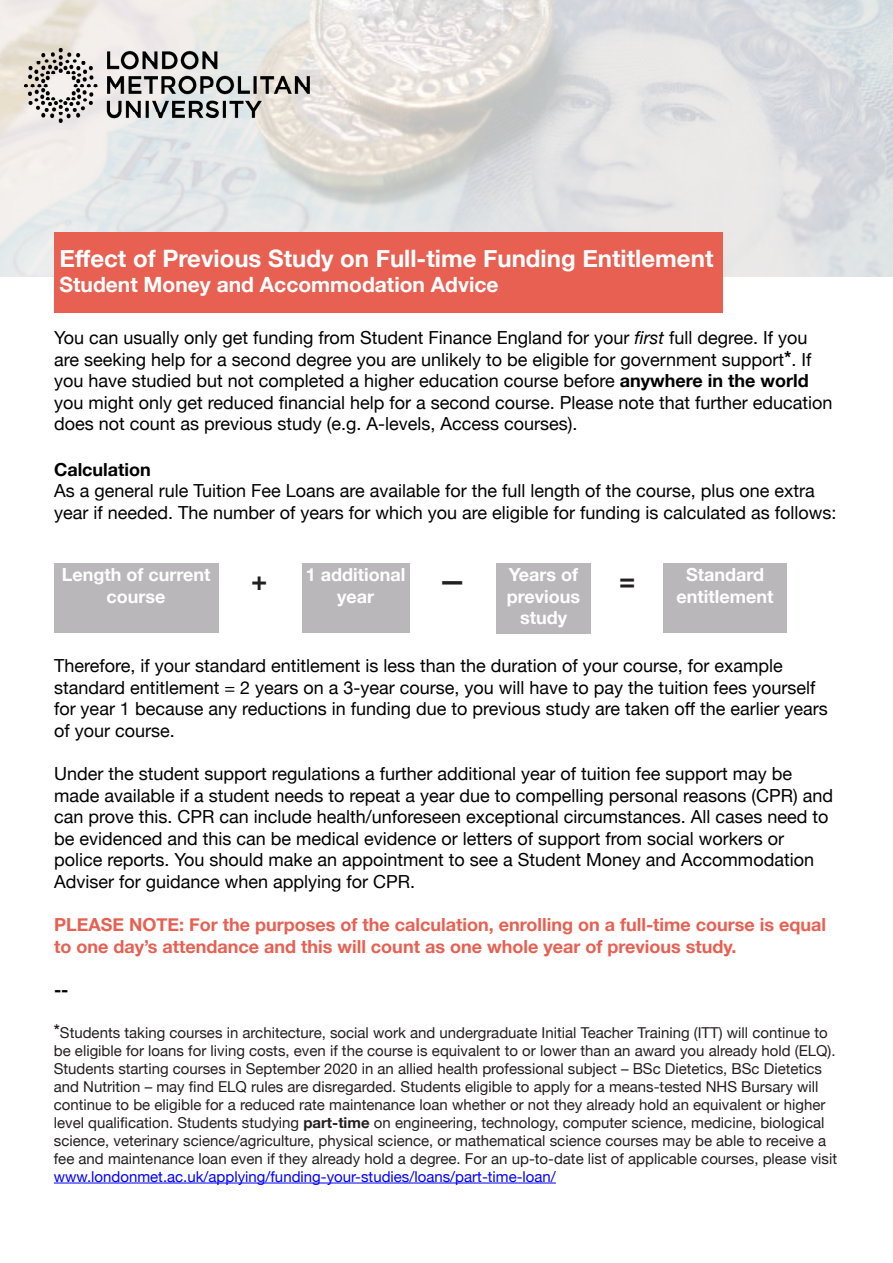
<style>
.page{position:relative;width:893px;height:1263px;background:#fff}
.page>*{position:absolute;margin:0;border:0;box-sizing:border-box;transform-origin:0 0}
.t1{font:700 27px "Helvetica Neue";color:#231f20}
.t2{font:700 24px "Helvetica Neue";color:#fff}
.t3{font:700 21px "Helvetica Neue";color:#fff}
.t4{font:18px/21.6px "Helvetica Neue";color:#000}
.t5{font:700 18px/21.6px "Helvetica Neue";color:#e76052}
.t6{font:700 18px/21.6px "Helvetica Neue";color:#fff;text-align:center}
.t7{font:700 18px "Helvetica Neue";color:#000}
.t8{font:15px/18px "Helvetica Neue";color:#231f20}
.t9{font:15px "Helvetica Neue";color:#00f}
.s1{font-style:italic}
.s2{font-weight:700}
</style>
<div class="page">
<img style="left:0;top:0;width:893px;height:276px">
<div style="left:54px;top:232px;width:669px;height:81px;background:#e76052"></div>
<img style="left:24px;top:49px;width:285px;height:73px">
<div style="left:54px;top:563px;width:164px;height:70px;background:#b9b7b9"></div>
<div style="left:302px;top:563px;width:108px;height:70px;background:#b9b7b9"></div>
<div style="left:496px;top:563px;width:95px;height:71px;background:#b9b7b9"></div>
<div style="left:663px;top:563px;width:124px;height:70px;background:#b9b7b9"></div>
<hr style="left:54px;top:1182px;width:502px;height:1px;background:#00f">
<p class="t2" style="left:60px;top:239px;width:655px">Effect of Previous Study on Full-time Funding Entitlement</p>
<p class="t3" style="left:60px;top:268px;width:441px">Student Money and Accommodation Advice</p>
<p class="t4" style="left:54px;top:328px;width:780px">You can usually only get funding from Student Finance England for your <span class="s1">first</span> full degree. If you are seeking help for a second degree you are unlikely to be eligible for government support<span class="s2">*</span>. If you have studied but not completed a higher education course before <span class="s2">anywhere in the world </span>you might only get reduced financial help for a second course. Please note that further education does not count as previous study (e.g. A-levels, Access courses).</p>
<p class="t7" style="left:54px;top:455px;width:98px">Calculation</p>
<p class="t4" style="left:54px;top:481px;width:784px">As a general rule Tuition Fee Loans are available for the full length of the course, plus one extra year if needed. The number of years for which you are eligible for funding is calculated as follows:</p>
<p class="t6" style="left:62px;top:564px;width:150px">Length of current course</p>
<p class="t1" style="left:251px;top:559px;width:18px">+</p>
<p class="t6" style="left:306px;top:564px;width:101px">1 additional year</p>
<p class="t6" style="left:507px;top:564px;width:75px">Years of previous study</p>
<p class="t1" style="left:619px;top:559px;width:18px">=</p>
<p class="t1" style="left:439px;top:559px;width:28px">—</p>
<p class="t6" style="left:686px;top:564px;width:80px">Standard</p>
<p class="t6" style="left:676px;top:586px;width:98px">entitlement</p>
<p class="t4" style="left:54px;top:656px;width:730px">Therefore, if your standard entitlement is less than the duration of your course, for example</p>
<p class="t4" style="left:54px;top:677px;width:775px">standard entitlement = 2 years on a 3-year course, you will have to pay the tuition fees yourself for year 1 because any reductions in funding due to previous study are taken off the earlier years of your course.</p>
<p class="t4" style="left:54px;top:764px;width:781px">Under the student support regulations a further additional year of tuition fee support may be made available if a student needs to repeat a year due to compelling personal reasons (CPR) and can prove this. CPR can include health/unforeseen exceptional circumstances. All cases need to be evidenced and this can be medical evidence or letters of support from social workers or</p>
<p class="t4" style="left:54px;top:850px;width:761px">police reports. You should make an appointment to see a Student Money and Accommodation<br>Adviser for guidance when applying for CPR.</p>
<p class="t5" style="left:54px;top:914px;width:774px">PLEASE NOTE: For the purposes of the calculation, enrolling on a full-time course is equal to one day’s attendance and this will count as one whole year of previous study.</p>
<p class="t7" style="left:54px;top:975px;width:16px">--</p>
<p class="t8" style="left:54px;top:1024px;width:785px"><sup>*</sup>Students taking courses in architecture, social work and undergraduate Initial Teacher Training (ITT) will continue to be eligible for loans for living costs, even if the course is equivalent to or lower than an award you already hold (ELQ).<br>Students starting courses in September 2020 in an allied health professional subject – BSc Dietetics, BSc Dietetics and Nutrition – may find ELQ rules are disregarded. Students eligible to apply for a means-tested NHS Bursary will continue to be eligible for a reduced rate maintenance loan whether or not they already hold an equivalent or higher level qualification. Students studying <span class="s2">part-time</span> on engineering, technology, computer science, medicine, biological science, veterinary science/agriculture, physical science, or mathematical science courses may be able to receive a fee and maintenance loan even if they already hold a degree. For an up-to-date list of applicable courses, please visit</p>
<p class="t9" style="left:54px;top:1165px;width:504px">www.londonmet.ac.uk/applying/funding-your-studies/loans/part-time-loan/</p>
</div>
